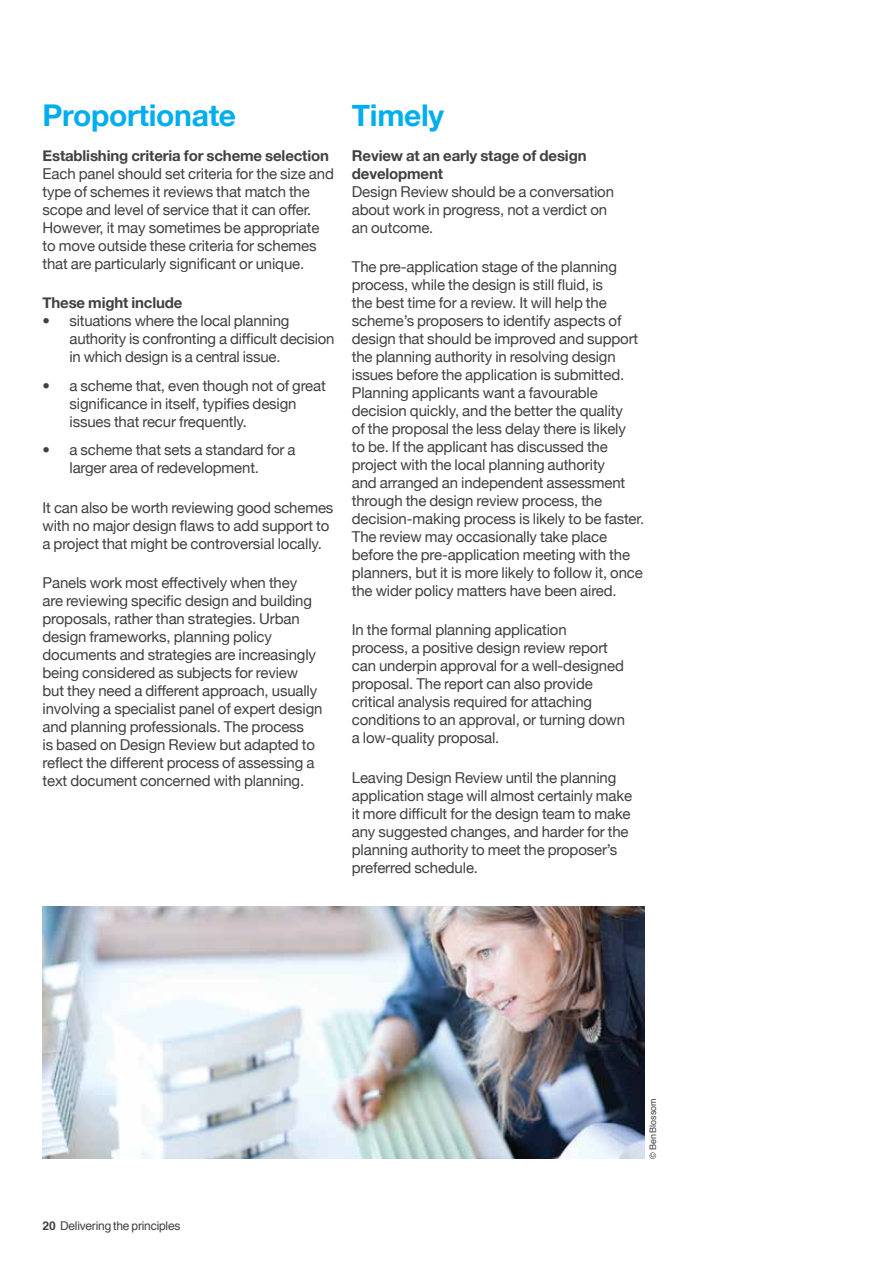
<style>
.page{position:relative;width:893px;height:1263px;background:#fff}
.page>*{position:absolute;margin:0;border:0;box-sizing:border-box;transform-origin:0 0}
._2nd_body_heading{font:700 30px "Helvetica Neue";letter-spacing:-.01em;color:#00aeef}
.I_body_text{font:15px/18px "Helvetica Neue";letter-spacing:-.01em;color:#414042}
.I_body_heading{font:700 15px/18px "Helvetica Neue";letter-spacing:-.01em;color:#414042}
.BC_boilerplate{font:12px "Helvetica";letter-spacing:-.015em;color:#414042}
.BC_boilerplate-2{font:9px "Helvetica";letter-spacing:-.01em;color:#414042}
.s1{font-weight:700}
</style>
<div class="page">
<img style="left:43px;top:907px;width:601px;height:252px">
<p class="_2nd_body_heading" style="left:43px;top:88px;width:195px">Proportionate</p>
<p class="I_body_heading" style="left:43px;top:146px;width:288px">Establishing criteria for scheme selection</p>
<p class="I_body_text" style="left:43px;top:163px;width:293px">Each panel should set criteria for the size and type of schemes it reviews that match the scope and level of service that it can offer.<br>However, it may sometimes be appropriate to move outside these criteria for schemes that are particularly significant or unique.</p>
<p class="I_body_heading" style="left:43px;top:293px;width:142px">These might include</p>
<p class="I_body_text" style="left:70px;top:311px;width:266px;text-indent:-27px">• situations where the local planning authority is confronting a difficult decision in which design is a central issue.</p>
<p class="I_body_text" style="left:70px;top:375px;width:258px;text-indent:-27px">• a scheme that, even though not of great significance in itself, typifies design issues that recur frequently.</p>
<p class="I_body_text" style="left:70px;top:440px;width:228px;text-indent:-27px">• a scheme that sets a standard for a larger area of redevelopment.</p>
<p class="I_body_text" style="left:43px;top:497px;width:292px">It can also be worth reviewing good schemes with no major design flaws to add support to a project that might be controversial locally.</p>
<p class="I_body_text" style="left:43px;top:572px;width:282px">Panels work most effectively when they<br>are reviewing specific design and building proposals, rather than strategies. Urban design frameworks, planning policy documents and strategies are increasingly being considered as subjects for review but they need a different approach, usually involving a specialist panel of expert design and planning professionals. The process<br>is based on Design Review but adapted to reflect the different process of assessing a text document concerned with planning.</p>
<p class="_2nd_body_heading" style="left:352px;top:88px;width:94px">Timely</p>
<p class="I_body_heading" style="left:352px;top:146px;width:236px">Review at an early stage of design development</p>
<p class="I_body_text" style="left:352px;top:181px;width:264px">Design Review should be a conversation about work in progress, not a verdict on an outcome.</p>
<p class="I_body_text" style="left:352px;top:257px;width:294px">The pre-application stage of the planning process, while the design is still fluid, is<br>the best time for a review. It will help the scheme’s proposers to identify aspects of design that should be improved and support the planning authority in resolving design issues before the application is submitted.<br>Planning applicants want a favourable decision quickly, and the better the quality<br>of the proposal the less delay there is likely<br>to be. If the applicant has discussed the project with the local planning authority<br>and arranged an independent assessment through the design review process, the decision-making process is likely to be faster.<br>The review may occasionally take place before the pre-application meeting with the planners, but it is more likely to follow it, once the wider policy matters have been aired.</p>
<p class="I_body_text" style="left:352px;top:620px;width:275px">In the formal planning application process, a positive design review report can underpin approval for a well-designed proposal. The report can also provide critical analysis required for attaching conditions to an approval, or turning down a low-quality proposal.</p>
<p class="I_body_text" style="left:352px;top:767px;width:282px">Leaving Design Review until the planning application stage will almost certainly make it more difficult for the design team to make any suggested changes, and harder for the planning authority to meet the proposer’s preferred schedule.</p>
<p class="BC_boilerplate" style="left:43px;top:1216px;width:140px"><span class="s1">20</span> Delivering the principles</p>
<p class="BC_boilerplate-2" style="left:646px;top:1159px;width:62px;rotate:-90deg">© Ben Blossom</p>
</div>
